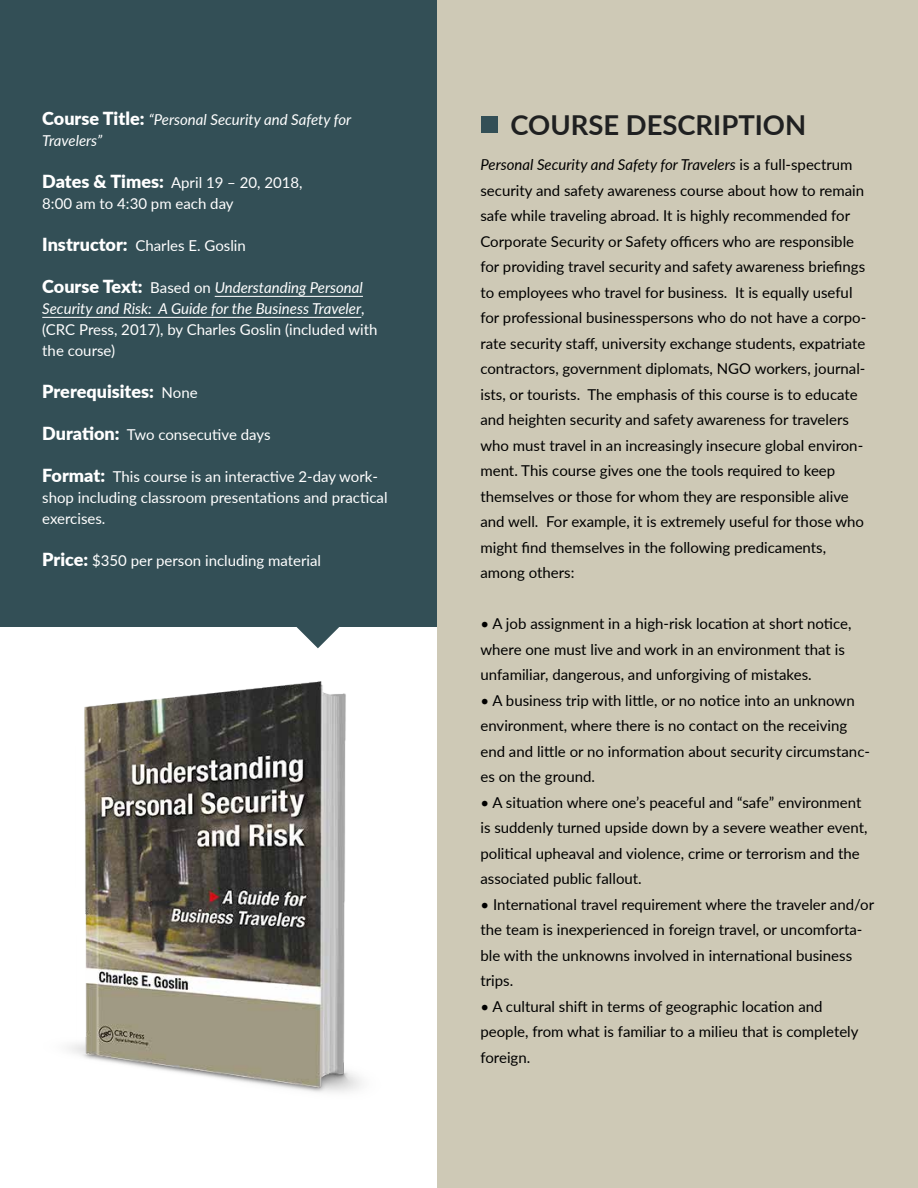
<style>
.page{position:relative;width:918px;height:1188px;background:#fff}
.page>*{position:absolute;margin:0;border:0;box-sizing:border-box;transform-origin:0 0}
.t1{font:700 27.45px "Lato";color:#1f2021}
.t2{font:900 18px "Lato";color:#fff}
.t3{font:15px/25.5px "Lato";color:#000}
.t4{font:15px/21px "Lato";color:#fff}
.t5{font:italic 15px/21px "Lato";color:#fff}
.s1{font-weight:900;font-style:normal;font-size:18px}
.s2{font-weight:900;font-size:18px}
.s3{font-style:normal}
.s4{font-weight:400;font-size:15px}
.s5{font-style:italic}
</style>
<div class="page">
<div style="left:0;top:0;width:459px;height:626px;background:#334f56"></div>
<div style="left:437px;top:0;width:481px;height:1188px;background:#cec9b6"></div>
<img style="left:68px;top:681px;width:294px;height:412px">
<svg style="left:296px;top:626px;width:44px;height:22px"></svg>
<div style="left:481px;top:116px;width:17px;height:17px;background:#334f56"></div>
<hr style="left:215px;top:296px;width:148px;height:1px;background:#fff">
<hr style="left:42px;top:317px;width:319px;height:1px;background:#fff">
<p class="t5" style="left:42px;top:108px;width:311px"><span class="s1">Course Title:</span> “Personal Security and Safety for<br>Travelers”</p>
<p class="t4" style="left:42px;top:171px;width:262px"><span class="s2">Dates &amp; Times:</span> April 19 – 20, 2018,<br>8:00 am to 4:30 pm each day</p>
<p class="t4" style="left:42px;top:234px;width:205px"><span class="s2">Instructor:</span> Charles E. Goslin</p>
<p class="t5" style="left:42px;top:276px;width:337px"><span class="s1">Course Text:</span> <span class="s3">Based on</span> Understanding Personal Security and Risk: A Guide for the Business Traveler<span class="s3">, (CRC Press, 2017), by Charles Goslin (included with the course)</span></p>
<p class="t2" style="left:42px;top:378px;width:157px">Prerequisites: <span class="s4">None</span></p>
<p class="t4" style="left:42px;top:423px;width:230px"><span class="s2">Duration:</span> Two consecutive days</p>
<p class="t4" style="left:42px;top:465px;width:347px"><span class="s2">Format:</span> This course is an interactive 2-day work&shy;shop including classroom presentations and practical exercises.</p>
<p class="t4" style="left:42px;top:549px;width:280px"><span class="s2">Price:</span> $350 per person including material</p>
<h1 class="t1" style="left:510px;top:105px;width:297px">COURSE DESCRIPTION</h1>
<p class="t3" style="left:480px;top:151px;width:387px"><span class="s5">Personal Security and Safety for Travelers</span> is a full-spectrum security and safety awareness course about how to remain safe while traveling abroad. It is highly recommended for Corporate Security or Safety officers who are responsible for providing travel security and safety awareness briefings to employees who travel for business. It is equally useful for professional businesspersons who do not have a corpo&shy;rate security staff, university exchange students, expatriate contractors, government diplomats, NGO workers, journal&shy;ists, or tourists. The emphasis of this course is to educate and heighten security and safety awareness for travelers who must travel in an increasingly insecure global environ&shy;ment. This course gives one the tools required to keep themselves or those for whom they are responsible alive and well. For example, it is extremely useful for those who might find themselves in the following predicaments, among others:</p>
<p class="t3" style="left:480px;top:610px;width:373px">• A job assignment in a high-risk location at short notice, where one must live and work in an environment that is unfamiliar, dangerous, and unforgiving of mistakes.</p>
<p class="t3" style="left:480px;top:687px;width:391px">• A business trip with little, or no notice into an unknown environment, where there is no contact on the receiving end and little or no information about security circumstanc&shy;es on the ground.</p>
<p class="t3" style="left:480px;top:789px;width:388px">• A situation where one’s peaceful and “safe” environment is suddenly turned upside down by a severe weather event, political upheaval and violence, crime or terrorism and the associated public fallout.</p>
<p class="t3" style="left:480px;top:891px;width:395px">• International travel requirement where the traveler and/or the team is inexperienced in foreign travel, or uncomforta&shy;ble with the unknowns involved in international business trips.</p>
<p class="t3" style="left:480px;top:993px;width:380px">• A cultural shift in terms of geographic location and people, from what is familiar to a milieu that is completely foreign.</p>
</div>
